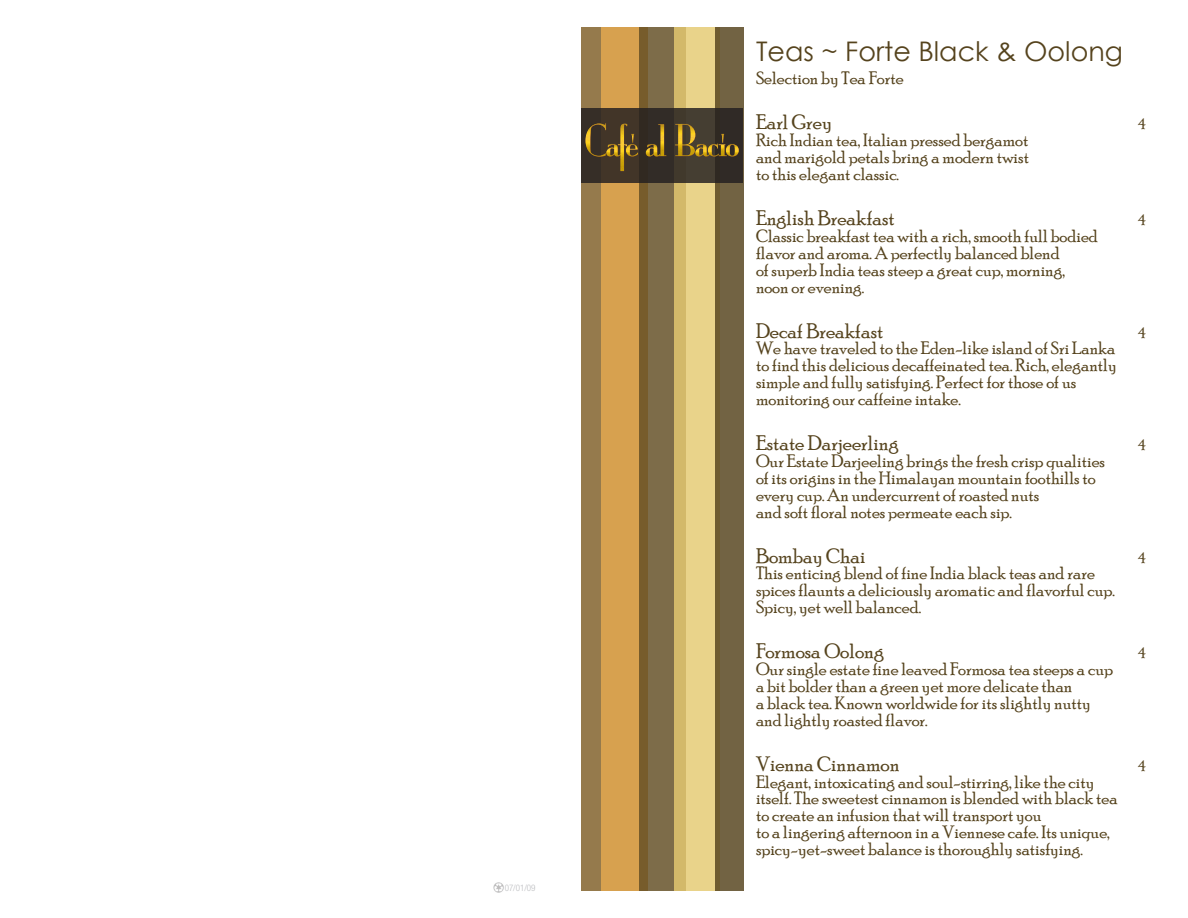
<style>
.page{position:relative;width:1188px;height:918px;background:#fff}
.page>*{position:absolute;margin:0;border:0;box-sizing:border-box;transform-origin:0 0}
.t1{font:27px "Century Gothic";color:#55431d}
.Beverage_name{font:21px "Poor Richard";color:#55431d}
.Description{font:18px/16.8px "Poor Richard";color:#55431d}
.Beverage_name-2{font:15px "Poor Richard";color:#55431d}
.t2{font:300 condensed 9px "Helvetica Neue";color:#bcbdc0}
</style>
<div class="page">
<div style="left:581px;top:27px;width:20px;height:864px;background:#957a4c"></div>
<div style="left:601px;top:27px;width:46px;height:864px;background:#d7a14f"></div>
<svg style="left:639px;top:27px;width:36px;height:864px;background:#7d6a42"></svg>
<svg style="left:675px;top:27px;width:40px;height:864px;background:#e2cb81"></svg>
<div style="left:715px;top:27px;width:28px;height:864px;background:linear-gradient(to right,#705e37,#736547)"></div>
<div style="left:581px;top:108px;width:162px;height:75px;background:linear-gradient(to right,#3d3227,#38322b)"></div>
<img style="left:581px;top:112px;width:25px;height:57px">
<img style="left:594px;top:132px;width:78px;height:37px">
<img style="left:606px;top:112px;width:33px;height:69px">
<img style="left:614px;top:132px;width:36px;height:37px">
<img style="left:646px;top:112px;width:17px;height:56px">
<img style="left:663px;top:112px;width:45px;height:56px">
<img style="left:683px;top:132px;width:13px;height:37px">
<img style="left:696px;top:131px;width:18px;height:38px">
<img style="left:706px;top:122px;width:33px;height:46px">
<img style="left:619px;top:122px;width:27px;height:33px">
<img style="left:714px;top:132px;width:29px;height:37px">
<svg style="left:494px;top:882px;width:10px;height:10px"></svg>
<p class="t2" style="left:505px;top:882px;width:32px">07/01/09</p>
<p class="t1" style="left:756px;top:32px;width:369px">Teas ~ Forte Black &amp; Oolong</p>
<p class="Description" style="left:756px;top:70px;width:149px">Selection by Tea Forte</p>
<p class="Beverage_name" style="left:756px;top:110px;width:78px">Earl Grey</p>
<p class="Beverage_name-2" style="left:1138px;top:116px;width:10px">4</p>
<p class="Description" style="left:756px;top:132px;width:275px;text-align:justify">Rich Indian tea, Italian pressed bergamot and marigold petals bring a modern twist to this elegant classic.</p>
<p class="Beverage_name" style="left:756px;top:206px;width:140px">English Breakfast</p>
<p class="Beverage_name-2" style="left:1138px;top:211px;width:10px">4</p>
<p class="Description" style="left:756px;top:227px;width:343px">Classic breakfast tea with a rich, smooth full bodied flavor and aroma. A perfectly balanced blend<br>of superb India teas steep a great cup, morning, noon or evening.</p>
<p class="Beverage_name" style="left:756px;top:318px;width:129px">Decaf Breakfast</p>
<p class="Beverage_name-2" style="left:1138px;top:324px;width:10px">4</p>
<p class="Description" style="left:756px;top:340px;width:362px">We have traveled to the Eden-like island of Sri Lanka to find this delicious decaffeinated tea. Rich, elegantly simple and fully satisfying. Perfect for those of us monitoring our caffeine intake.</p>
<p class="Beverage_name" style="left:756px;top:431px;width:144px">Estate Darjeerling</p>
<p class="Beverage_name-2" style="left:1138px;top:436px;width:10px">4</p>
<p class="Description" style="left:756px;top:452px;width:351px">Our Estate Darjeeling brings the fresh crisp qualities of its origins in the Himalayan mountain foothills to every cup. An undercurrent of roasted nuts<br>and soft floral notes permeate each sip.</p>
<p class="Beverage_name" style="left:756px;top:543px;width:111px">Bombay Chai</p>
<p class="Beverage_name-2" style="left:1138px;top:549px;width:10px">4</p>
<p class="Description" style="left:756px;top:565px;width:360px">This enticing blend of fine India black teas and rare spices flaunts a deliciously aromatic and flavorful cup.<br>Spicy, yet well balanced.</p>
<p class="Beverage_name" style="left:756px;top:639px;width:130px">Formosa Oolong</p>
<p class="Beverage_name-2" style="left:1138px;top:644px;width:10px">4</p>
<p class="Description" style="left:756px;top:660px;width:359px">Our single estate fine leaved Formosa tea steeps a cup a bit bolder than a green yet more delicate than<br>a black tea. Known worldwide for its slightly nutty and lightly roasted flavor.</p>
<p class="Beverage_name" style="left:756px;top:752px;width:145px">Vienna Cinnamon</p>
<p class="Beverage_name-2" style="left:1138px;top:757px;width:10px">4</p>
<p class="Description" style="left:756px;top:773px;width:363px">Elegant, intoxicating and soul-stirring, like the city itself. The sweetest cinnamon is blended with black tea to create an infusion that will transport you<br>to a lingering afternoon in a Viennese cafe. Its unique, spicy-yet-sweet balance is thoroughly satisfying.</p>
</div>
